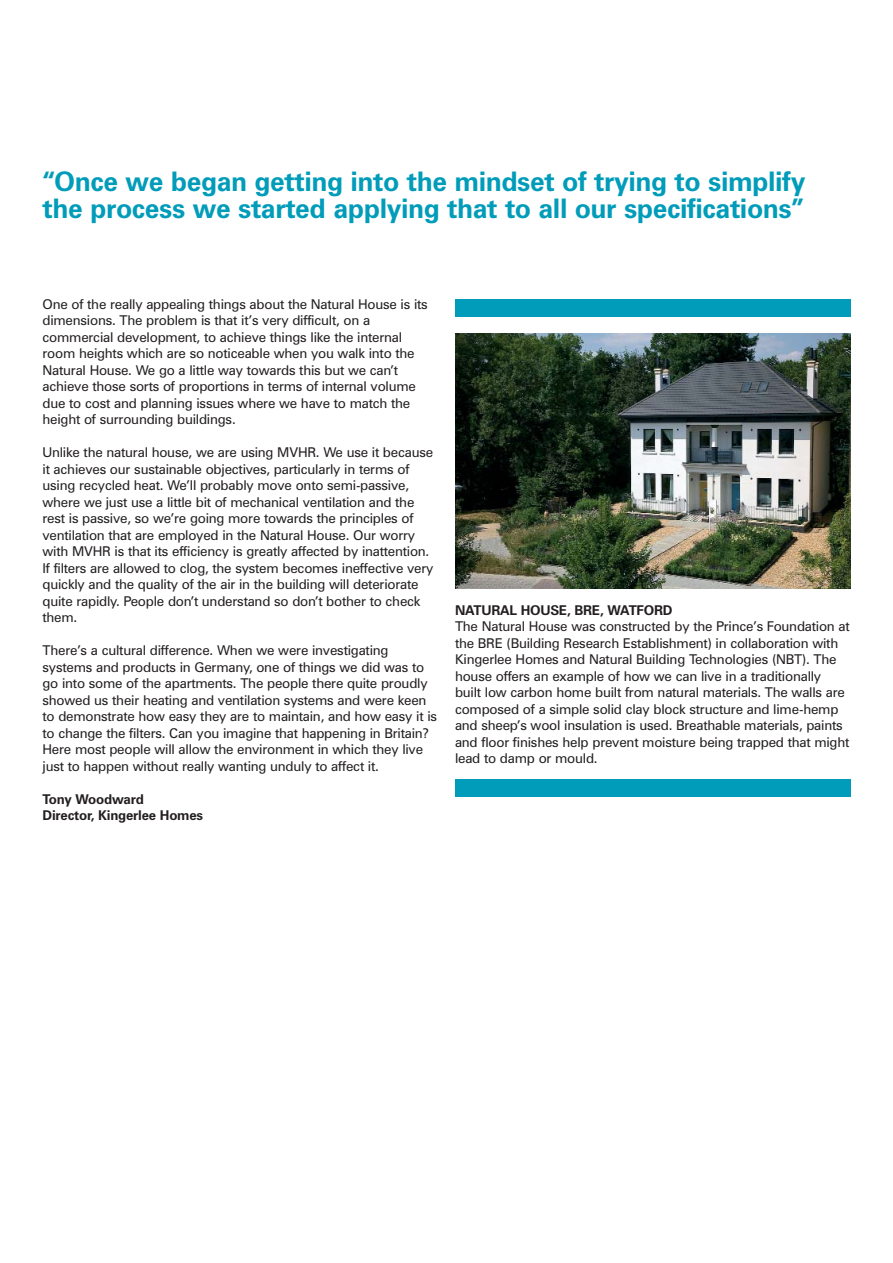
<style>
.page{position:relative;width:893px;height:1263px;background:#fff}
.page>*{position:absolute;margin:0;border:0;box-sizing:border-box;transform-origin:0 0}
.t1{font:700 27px/27px "Zurich BT";letter-spacing:-.015em;color:#009cb9}
.t2{font:13.5px/16.5px "Zurich BT";letter-spacing:-.015em;color:#231f20}
.t3{font:700 13.5px/16.5px "Zurich BT";letter-spacing:-.015em;color:#231f20}
</style>
<div class="page">
<div style="left:455px;top:299px;width:395px;height:17px;background:#009cb9"></div>
<div style="left:455px;top:779px;width:395px;height:17px;background:#009cb9"></div>
<img style="left:455px;top:333px;width:395px;height:255px">
<h1 class="t1" style="left:43px;top:170px;width:764px">“Once we began getting into the mindset of trying to simplify the process we started applying that to all our specifications”</h1>
<p class="t2" style="left:43px;top:297px;width:387px">One of the really appealing things about the Natural House is its dimensions. The problem is that it’s very difficult, on a commercial development, to achieve things like the internal room heights which are so noticeable when you walk into the Natural House. We go a little way towards this but we can’t achieve those sorts of proportions in terms of internal volume due to cost and planning issues where we have to match the height of surrounding buildings.</p>
<p class="t2" style="left:43px;top:445px;width:393px">Unlike the natural house, we are using MVHR. We use it because it achieves our sustainable objectives, particularly in terms of using recycled heat. We’ll probably move onto semi-passive, where we just use a little bit of mechanical ventilation and the rest is passive, so we’re going more towards the principles of ventilation that are employed in the Natural House. Our worry with MVHR is that its efficiency is greatly affected by inattention.<br>If filters are allowed to clog, the system becomes ineffective very quickly and the quality of the air in the building will deteriorate quite rapidly. People don’t understand so don’t bother to check them.</p>
<p class="t2" style="left:43px;top:643px;width:396px">There’s a cultural difference. When we were investigating systems and products in Germany, one of things we did was to go into some of the apartments. The people there quite proudly showed us their heating and ventilation systems and were keen to demonstrate how easy they are to maintain, and how easy it is to change the filters. Can you imagine that happening in Britain?<br>Here most people will allow the environment in which they live just to happen without really wanting unduly to affect it.</p>
<p class="t3" style="left:43px;top:792px;width:162px">Tony Woodward<br>Director, Kingerlee Homes</p>
<p class="t3" style="left:455px;top:603px;width:219px">NATURAL HOUSE, BRE, WATFORD</p>
<p class="t2" style="left:455px;top:619px;width:396px">The Natural House was constructed by the Prince’s Foundation at the BRE (Building Research Establishment) in collaboration with Kingerlee Homes and Natural Building Technologies (NBT). The house offers an example of how we can live in a traditionally built low carbon home built from natural materials. The walls are composed of a simple solid clay block structure and lime-hemp and sheep’s wool insulation is used. Breathable materials, paints and floor finishes help prevent moisture being trapped that might lead to damp or mould.</p>
</div>
